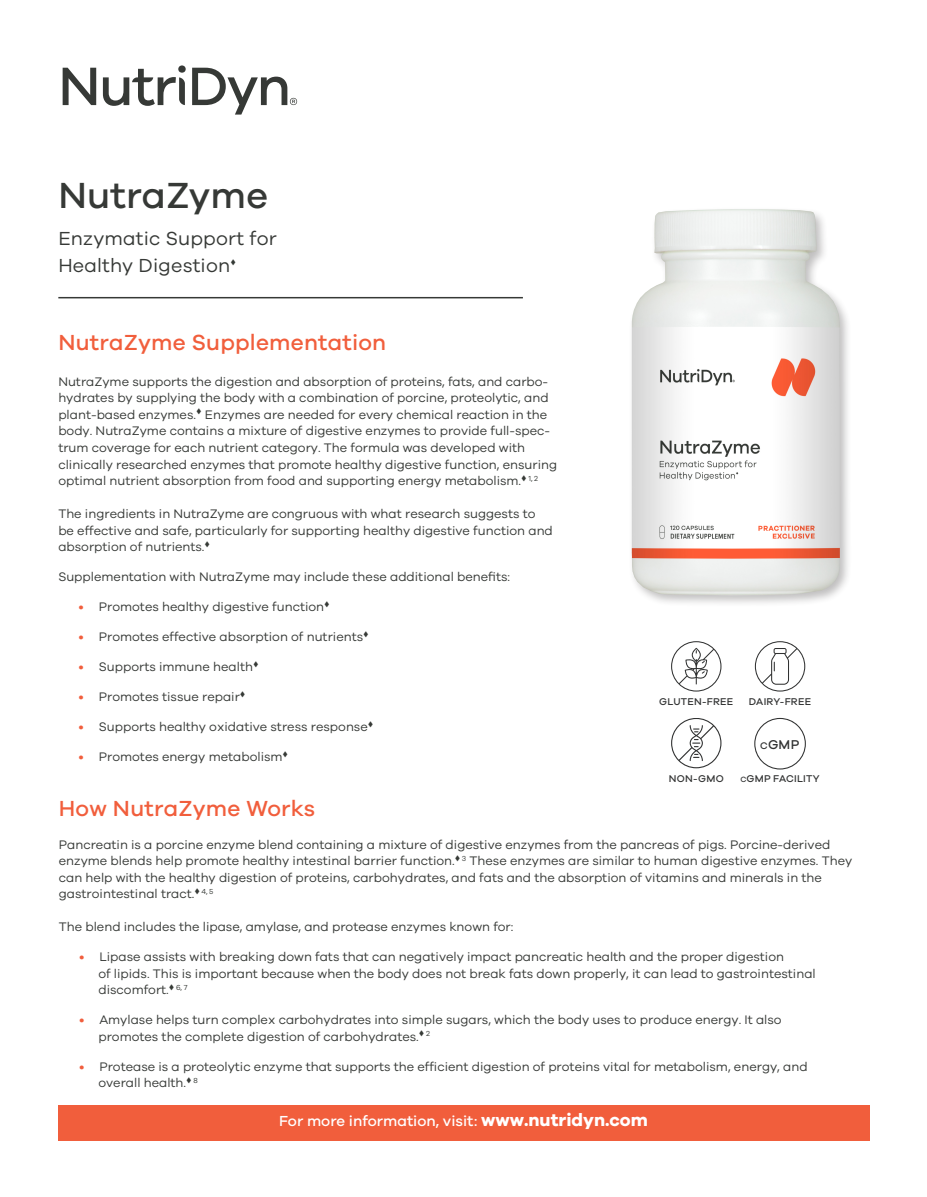
<style>
.page{position:relative;width:927px;height:1197px;background:#fff}
.page>*{position:absolute;margin:0;border:0;box-sizing:border-box;transform-origin:0 0}
.t1{font:500 37.5px "Galano Grotesque";letter-spacing:.005em;color:#363936}
.t2{font:500 22.5px "Galano Grotesque";letter-spacing:.01em;color:#f15e3c}
.t3{font:19.5px/27px "Galano Grotesque";letter-spacing:.01em;color:#363936}
.t4{font:500 15px "Galano Grotesque";color:#fff}
.t5{font:500 13.2px "Galano Grotesque";color:#313232}
.t6{font:12.75px/16.5px "Galano Grotesque";color:#363936}
.t7{font:500 10.05px "Galano Grotesque";letter-spacing:.025em;color:#313232}
.t8{font:7.5px "Galano Grotesque";color:#363a36}
.s1{font-size:13.5px;color:#f15e3d}
.s2{font-size:9.9px}
.s3{font-size:7.8px}
.s4{font-weight:700;font-size:18px}
</style>
<div class="page">
<div style="left:58px;top:1105px;width:811px;height:35px;background:#f15e3c"></div>
<hr style="left:58px;top:297px;width:465px;height:1px;background:#363936">
<svg style="left:63px;top:68px;width:33px;height:37px"></svg>
<svg style="left:192px;top:68px;width:105px;height:47px"></svg>
<svg style="left:103px;top:65px;width:83px;height:41px"></svg>
<div style="left:628px;top:206px;width:224px;height:402px;background:#231f20;opacity:.29"></div>
<img style="left:628px;top:206px;width:218px;height:391px">
<svg style="left:671px;top:718px;width:50px;height:50px"></svg>
<svg style="left:671px;top:641px;width:50px;height:50px"></svg>
<svg style="left:755px;top:641px;width:50px;height:50px"></svg>
<svg style="left:754px;top:718px;width:52px;height:51px"></svg>
<p class="t1" style="left:58px;top:172px;width:211px">NutraZyme</p>
<p class="t3" style="left:58px;top:224px;width:220px">Enzymatic Support for<br>Healthy Digestion</p>
<p class="t2" style="left:58px;top:329px;width:329px">NutraZyme Supplementation</p>
<p class="t6" style="left:58px;top:373px;width:500px">NutraZyme supports the digestion and absorption of proteins, fats, and carbo&shy;hydrates by supplying the body with a combination of porcine, proteolytic, and plant-based enzymes.<sup>▼</sup> Enzymes are needed for every chemical reaction in the body. NutraZyme contains a mixture of digestive enzymes to provide full-spec&shy;trum coverage for each nutrient category. The formula was developed with clinically researched enzymes that promote healthy digestive function, ensuring optimal nutrient absorption from food and supporting energy metabolism.<sup>▼</sup></p>
<p class="t8" style="left:528px;top:473px;width:11px">1,2</p>
<p class="t6" style="left:58px;top:505px;width:496px">The ingredients in NutraZyme are congruous with what research suggests to be effective and safe, particularly for supporting healthy digestive function and absorption of nutrients.<sup>▼</sup></p>
<p class="t6" style="left:58px;top:568px;width:453px">Supplementation with NutraZyme may include these additional benefits:</p>
<p class="t6" style="left:79px;top:598px;width:253px"><span class="s1">•</span> Promotes healthy digestive function<sup>▼</sup></p>
<p class="t6" style="left:79px;top:628px;width:292px"><span class="s1">•</span> Promotes effective absorption of nutrients<sup>▼</sup></p>
<p class="t6" style="left:79px;top:658px;width:181px"><span class="s1">•</span> Supports immune health<sup>▼</sup></p>
<p class="t6" style="left:79px;top:688px;width:168px"><span class="s1">•</span> Promotes tissue repair<sup>▼</sup></p>
<p class="t6" style="left:79px;top:718px;width:296px"><span class="s1">•</span> Supports healthy oxidative stress response<sup>▼</sup></p>
<p class="t6" style="left:79px;top:748px;width:211px"><span class="s1">•</span> Promotes energy metabolism<sup>▼</sup></p>
<p class="t2" style="left:59px;top:794px;width:258px">How NutraZyme Works</p>
<p class="t6" style="left:59px;top:835px;width:795px">Pancreatin is a porcine enzyme blend containing a mixture of digestive enzymes from the pancreas of pigs. Porcine-derived enzyme blends help promote healthy intestinal barrier function.<sup>▼</sup> <sup>3</sup> These enzymes are similar to human digestive enzymes. They can help with the healthy digestion of proteins, carbohydrates, and fats and the absorption of vitamins and minerals in the gastrointestinal tract.<sup>▼</sup></p>
<p class="t7" style="left:659px;top:695px;width:76px">GLUTEN-FREE</p>
<p class="t7" style="left:749px;top:695px;width:64px">DAIRY-FREE</p>
<p class="t5" style="left:760px;top:737px;width:41px"><span class="s2">C</span>GMP</p>
<p class="t7" style="left:740px;top:772px;width:81px"><span class="s3">C</span>GMP FACILITY</p>
<p class="t7" style="left:669px;top:772px;width:56px">NON-GMO</p>
<p class="t8" style="left:202px;top:886px;width:13px">4,5</p>
<p class="t6" style="left:59px;top:918px;width:456px">The blend includes the lipase, amylase, and protease enzymes known for:</p>
<p class="t6" style="left:98px;top:948px;width:719px;text-indent:-19px"><span class="s1">•</span> Lipase assists with breaking down fats that can negatively impact pancreatic health and the proper digestion<br>of lipids. This is important because when the body does not break fats down properly, it can lead to gastrointestinal discomfort.<sup>▼</sup></p>
<p class="t8" style="left:176px;top:982px;width:13px">6,7</p>
<p class="t6" style="left:98px;top:1011px;width:685px;text-indent:-19px"><span class="s1">•</span> Amylase helps turn complex carbohydrates into simple sugars, which the body uses to produce energy. It also promotes the complete digestion of carbohydrates.<sup>▼</sup></p>
<p class="t8" style="left:426px;top:1029px;width:5px">2</p>
<p class="t6" style="left:98px;top:1057px;width:710px;text-indent:-19px"><span class="s1">•</span> Protease is a proteolytic enzyme that supports the efficient digestion of proteins vital for metabolism, energy, and overall health.<sup>▼</sup></p>
<p class="t8" style="left:193px;top:1075px;width:6px">8</p>
<p class="t4" style="left:279px;top:1112px;width:370px">For more information, visit: <span class="s4">www.nutridyn.com</span></p>
</div>
